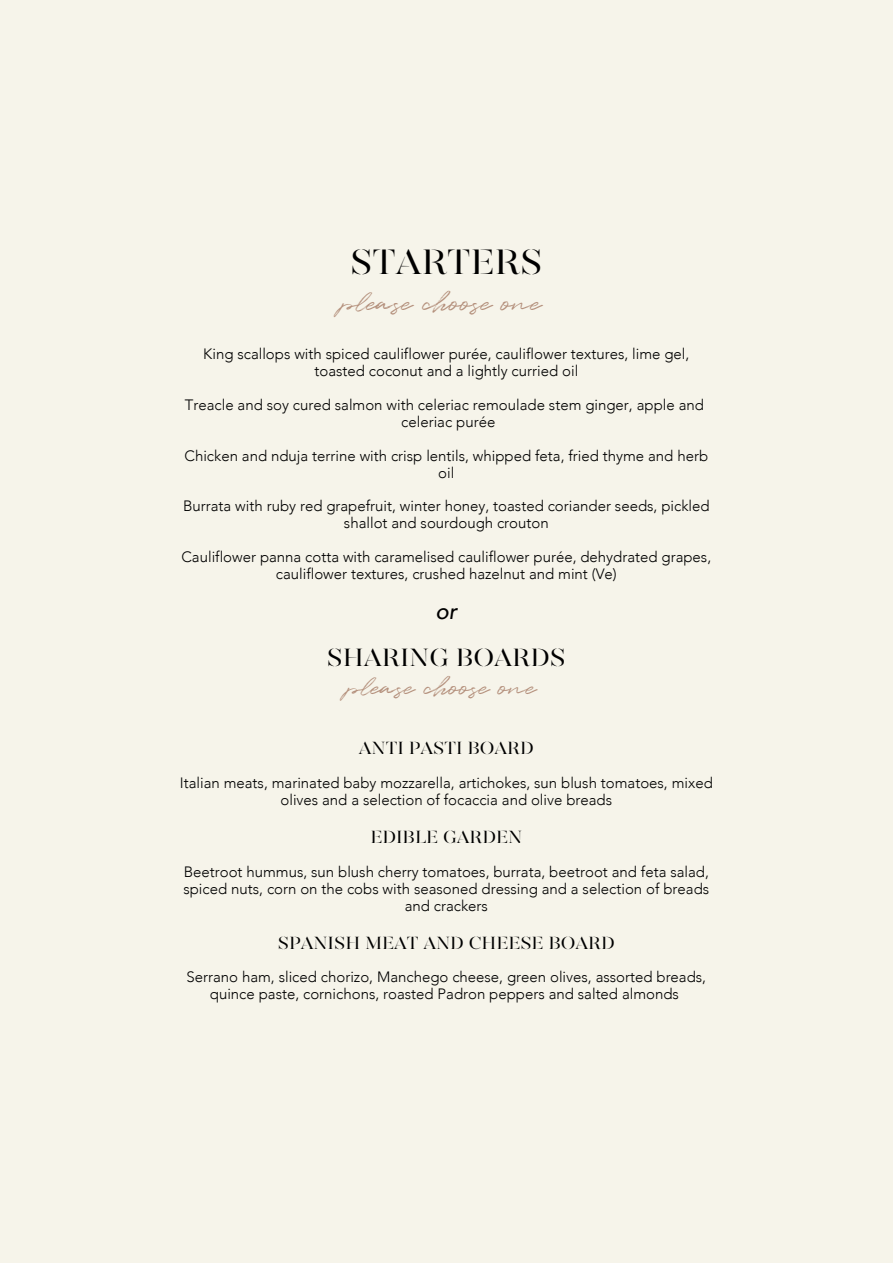
<style>
.page{position:relative;width:893px;height:1264px;background:#fff}
.page>*{position:absolute;margin:0;border:0;box-sizing:border-box;transform-origin:0 0}
.t1{font:36px "Gabriela Stencil";color:#000}
.t2{font:27px "Quentin";color:#b4907c}
.t3{font:25.5px "Quentin";color:#b4907c}
.t4{font:25.5px "Gabriela Stencil";color:#000}
.t5{font:italic 500 22.5px "Avenir";color:#000}
.t6{font:18px "Gabriela Stencil";color:#000}
.t7{font:300 15px/16.8px "Avenir";color:#000;text-align:center}
</style>
<div class="page">
<div style="left:0;top:0;width:892px;height:1262px;background:#f6f4ea"></div>
<h1 class="t1" style="left:350px;top:239px;width:194px">STARTERS</h1>
<h2 class="t2" style="left:341px;top:285px;width:202px">please choose one</h2>
<p class="t7" style="left:203px;top:346px;width:487px">King scallops with spiced cauliflower purée, cauliflower textures, lime gel, toasted coconut and a lightly curried oil</p>
<p class="t7" style="left:185px;top:397px;width:520px">Treacle and soy cured salmon with celeriac remoulade stem ginger, apple and celeriac purée</p>
<p class="t7" style="left:184px;top:447px;width:525px">Chicken and nduja terrine with crisp lentils, whipped feta, fried thyme and herb oil</p>
<p class="t7" style="left:183px;top:498px;width:528px">Burrata with ruby red grapefruit, winter honey, toasted coriander seeds, pickled shallot and sourdough crouton</p>
<p class="t7" style="left:181px;top:548px;width:531px">Cauliflower panna cotta with caramelised cauliflower purée, dehydrated grapes, cauliflower textures, crushed hazelnut and mint (Ve)</p>
<h3 class="t5" style="left:435px;top:596px;width:23px">or</h3>
<h3 class="t4" style="left:327px;top:642px;width:240px">SHARING BOARDS</h3>
<h3 class="t3" style="left:347px;top:670px;width:190px">please choose one</h3>
<p class="t6" style="left:359px;top:737px;width:176px">ANTI PASTI BOARD</p>
<p class="t7" style="left:180px;top:774px;width:534px">Italian meats, marinated baby mozzarella, artichokes, sun blush tomatoes, mixed olives and a selection of focaccia and olive breads</p>
<p class="t6" style="left:370px;top:825px;width:153px">EDIBLE GARDEN</p>
<p class="t7" style="left:183px;top:863px;width:527px">Beetroot hummus, sun blush cherry tomatoes, burrata, beetroot and feta salad, spiced nuts, corn on the cobs with seasoned dressing and a selection of breads and crackers</p>
<p class="t6" style="left:278px;top:931px;width:338px">SPANISH MEAT AND CHEESE BOARD</p>
<p class="t7" style="left:186px;top:969px;width:521px">Serrano ham, sliced chorizo, Manchego cheese, green olives, assorted breads, quince paste, cornichons, roasted Padron peppers and salted almonds</p>
</div>
